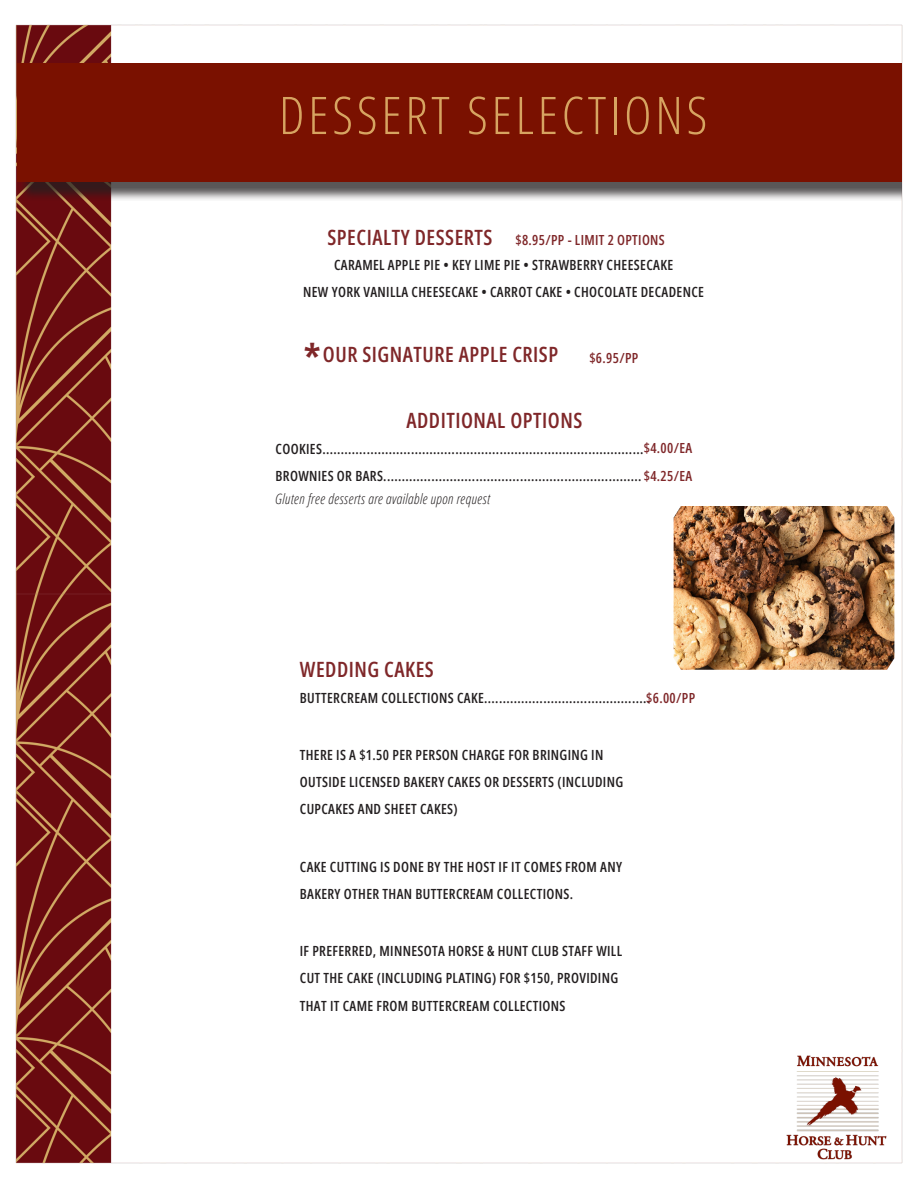
<style>
.page{position:relative;width:918px;height:1188px;background:#fff}
.page>*{position:absolute;margin:0;border:0;box-sizing:border-box;transform-origin:0 0}
.t1{font:300 51.9px "Open Sans Condensed";letter-spacing:.075em;color:#d7a461}
.t2{font:600 42.15px "Open Sans Condensed";color:#7f2729}
.t3{font:600 21px "Open Sans Condensed";letter-spacing:.025em;color:#7f2729}
.t4{font:italic 300 14.25px "Open Sans Condensed";letter-spacing:.025em;color:#231f20}
.t5{font:600 14.1px/27.3px "Open Sans Condensed";letter-spacing:.025em;color:#231f20}
.t6{font:600 13.95px "Open Sans Condensed";letter-spacing:.025em;color:#7f2729}
.s1{font-size:13.95px;color:#7f2729}
</style>
<div class="page">
<img style="left:15px;top:24px;width:888px;height:1140px">
<img style="left:18px;top:182px;width:883px;height:18px">
<div style="left:17px;top:63px;width:884px;height:119px;background:#7a1100"></div>
<img style="left:781px;top:1051px;width:110px;height:113px">
<img style="left:674px;top:506px;width:220px;height:164px">
<h3 class="t1" style="left:279px;top:79px;width:430px">DESSERT SELECTIONS</h3>
<h3 class="t3" style="left:328px;top:222px;width:167px">SPECIALTY DESSERTS</h3>
<p class="t6" style="left:515px;top:230px;width:151px">$8.95/PP - LIMIT 2 OPTIONS</p>
<p class="t5" style="left:303px;top:251px;width:402px;text-align:center">CARAMEL APPLE PIE • KEY LIME PIE • STRAWBERRY CHEESECAKE<br>NEW YORK VANILLA CHEESECAKE • CARROT CAKE • CHOCOLATE DECADENCE</p>
<p class="t2" style="left:303px;top:330px;width:19px">*</p>
<h3 class="t3" style="left:323px;top:340px;width:237px">OUR SIGNATURE APPLE CRISP</h3>
<p class="t6" style="left:589px;top:349px;width:50px">$6.95/PP</p>
<h3 class="t3" style="left:406px;top:405px;width:177px">ADDITIONAL OPTIONS</h3>
<h3 class="t5" style="left:276px;top:434px;width:418px">COOKIES.......................................................................................<span class="s1">$4.00/EA<br></span>BROWNIES OR BARS......................................................................<span class="s1">$4.25/EA</span></h3>
<p class="t4" style="left:276px;top:489px;width:216px">Gluten free desserts are available upon request</p>
<h3 class="t3" style="left:300px;top:654px;width:135px">WEDDING CAKES</h3>
<h2 class="t6" style="left:646px;top:688px;width:50px">$6.00/PP</h2>
<h2 class="t5" style="left:300px;top:684px;width:352px">BUTTERCREAM COLLECTIONS CAKE.............................................</h2>
<h3 class="t5" style="left:300px;top:740px;width:325px">THERE IS A $1.50 PER PERSON CHARGE FOR BRINGING IN<br>OUTSIDE LICENSED BAKERY CAKES OR DESSERTS (INCLUDING<br>CUPCAKES AND SHEET CAKES)</h3>
<h2 class="t5" style="left:300px;top:853px;width:324px">CAKE CUTTING IS DONE BY THE HOST IF IT COMES FROM ANY<br>BAKERY OTHER THAN BUTTERCREAM COLLECTIONS.</h2>
<h3 class="t5" style="left:300px;top:937px;width:324px">IF PREFERRED, MINNESOTA HORSE &amp; HUNT CLUB STAFF WILL<br>CUT THE CAKE (INCLUDING PLATING) FOR $150, PROVIDING<br>THAT IT CAME FROM BUTTERCREAM COLLECTIONS</h3>
</div>
